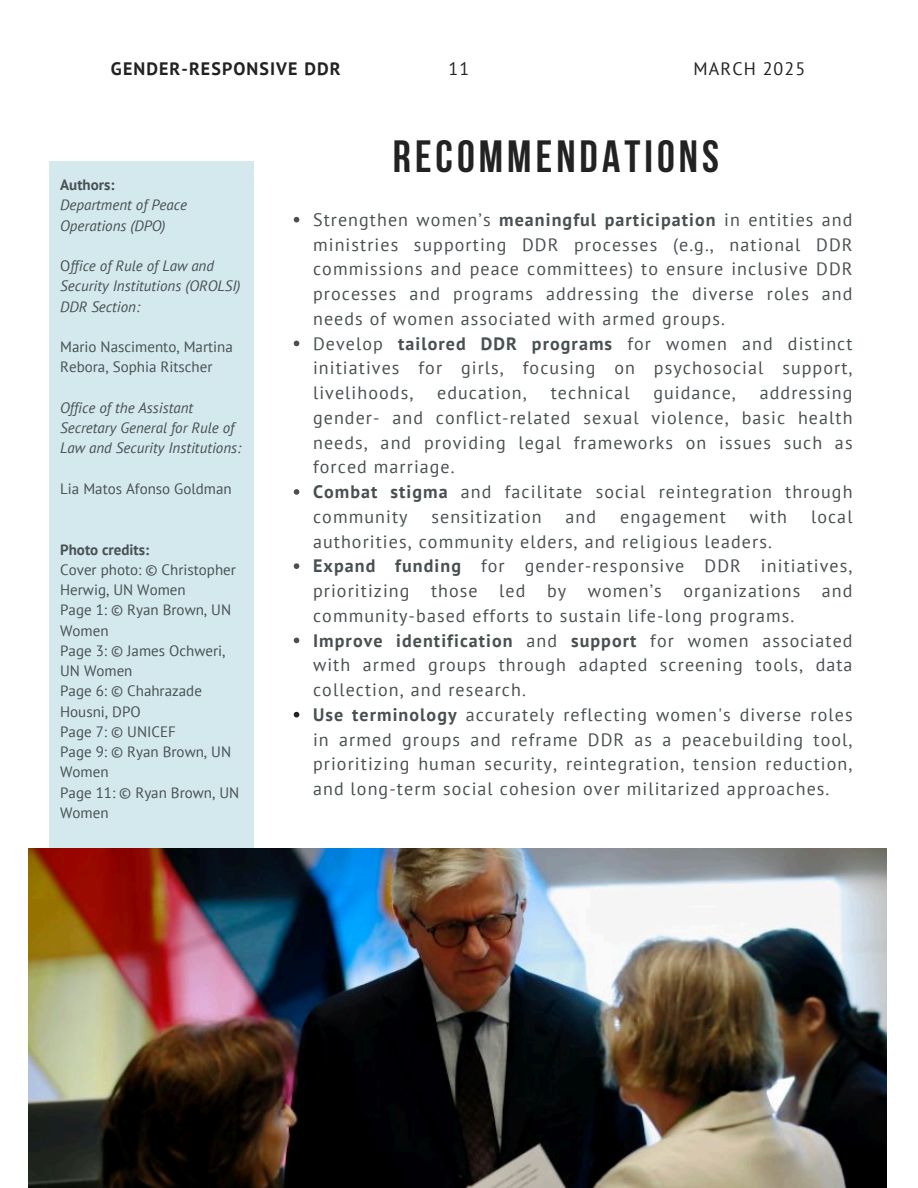
<style>
.page{position:relative;width:918px;height:1188px;background:#fff}
.page>*{position:absolute;margin:0;border:0;box-sizing:border-box;transform-origin:0 0}
.t1{font:700 45px "Bebas Neue";letter-spacing:.09em;color:#222}
.t2{font:18px/24.8px "PT Sans";letter-spacing:.06em;color:#495052;text-align:justify}
.t3{font:700 18px "PT Sans";letter-spacing:.06em;color:#222}
.t4{font:18px "PT Sans";letter-spacing:.06em;color:#222}
.t5{font:15px/20.2px "PT Sans";color:#495052}
.t6{font:italic 15px/20.2px "PT Sans";color:#495052}
.t7{font:700 15px "PT Sans";color:#495052}
.s1{font-style:normal}
.s2{font-weight:700}
</style>
<div class="page">
<div style="left:50px;top:161px;width:204px;height:1027px;background:#d3e9ee"></div>
<img style="left:28px;top:849px;width:859px;height:339px">
<svg style="left:294px;top:217px;width:5px;height:5px"></svg>
<svg style="left:294px;top:341px;width:5px;height:5px"></svg>
<svg style="left:294px;top:489px;width:5px;height:6px"></svg>
<svg style="left:294px;top:563px;width:5px;height:6px"></svg>
<svg style="left:294px;top:638px;width:5px;height:5px"></svg>
<svg style="left:294px;top:712px;width:5px;height:5px"></svg>
<p class="t3" style="left:111px;top:57px;width:231px">GENDER-RESPONSIVE DDR</p>
<h3 class="t4" style="left:449px;top:57px;width:22px">11</h3>
<h2 class="t4" style="left:694px;top:57px;width:113px">MARCH 2025</h2>
<p class="t7" style="left:60px;top:175px;width:56px">Authors:</p>
<p class="t6" style="left:60px;top:195px;width:128px">Department of Peace<br>Operations (DPO)</p>
<p class="t6" style="left:60px;top:256px;width:182px"><span class="s1">O</span>ffice of Rule of Law and<br>Security Institutions (OROLSI)</p>
<p class="t6" style="left:60px;top:296px;width:81px">DDR Section:</p>
<p class="t5" style="left:60px;top:337px;width:174px">Mario Nascimento, Martina<br>Rebora, Sophia Ritscher</p>
<p class="t6" style="left:60px;top:397px;width:182px">Office of the Assistant<br>Secretary General for Rule of<br>Law and Security Institutions:</p>
<p class="t5" style="left:60px;top:478px;width:173px">Lia Matos Afonso Goldman</p>
<p class="t7" style="left:60px;top:539px;width:90px">Photo credits:</p>
<p class="t5" style="left:60px;top:559px;width:177px">Cover photo: © Christopher<br>Herwig, UN Women</p>
<p class="t5" style="left:60px;top:600px;width:172px">Page 1: © Ryan Brown, UN<br>Women</p>
<p class="t5" style="left:60px;top:640px;width:167px">Page 3: © James Ochweri,<br>UN Women</p>
<p class="t5" style="left:60px;top:681px;width:143px">Page 6: © Chahrazade<br>Housni, DPO</p>
<p class="t5" style="left:60px;top:721px;width:117px">Page 7: © UNICEF</p>
<p class="t5" style="left:60px;top:742px;width:172px">Page 9: © Ryan Brown, UN<br>Women</p>
<p class="t5" style="left:60px;top:782px;width:181px">Page 11: © Ryan Brown, UN<br>Women</p>
<h1 class="t1" style="left:393px;top:138px;width:328px">RECOMMENDATIONS</h1>
<p class="t2" style="left:313px;top:207px;width:541px">Strengthen women’s <span class="s2">meaningful participation</span> in entities and ministries supporting DDR processes (e.g., national DDR commissions and peace committees) to ensure inclusive DDR processes and programs addressing the diverse roles and needs of women associated with armed groups.</p>
<p class="t2" style="left:313px;top:331px;width:541px">Develop <span class="s2">tailored DDR programs</span> for women and distinct initiatives for girls, focusing on psychosocial support, livelihoods,</p>
<p class="t2" style="left:313px;top:380px;width:541px;text-indent:447px">addressing gender- and conflict-related sexual violence, basic health needs, and providing legal frameworks on issues such as forced marriage.</p>
<p class="t2" style="left:313px;top:479px;width:541px"><span class="s2">Combat stigma</span> and facilitate social reintegration through community</p>
<p class="t2" style="left:437px;top:380px;width:91px">education,</p>
<p class="t2" style="left:551px;top:380px;width:80px">technical</p>
<p class="t2" style="left:653px;top:380px;width:84px">guidance,</p>
<p class="t2" style="left:431px;top:504px;width:112px">sensitization</p>
<p class="t2" style="left:566px;top:504px;width:32px">and</p>
<p class="t2" style="left:620px;top:504px;width:107px">engagement</p>
<p class="t2" style="left:750px;top:504px;width:39px">with</p>
<p class="t2" style="left:811px;top:504px;width:43px">local</p>
<p class="t2" style="left:313px;top:529px;width:460px">authorities, community elders, and religious leaders.</p>
<p class="t2" style="left:313px;top:553px;width:541px"><span class="s2">Expand funding</span> for gender-responsive DDR initiatives, prioritizing those led by women’s organizations and community-based efforts to sustain life-long programs.</p>
<p class="t2" style="left:313px;top:628px;width:541px"><span class="s2">Improve identification</span> and <span class="s2">support</span> for women associated with armed groups through adapted screening tools, data collection, and research.</p>
<p class="t2" style="left:313px;top:702px;width:541px"><span class="s2">Use terminology</span> accurately reflecting women's diverse roles in armed groups and reframe DDR as a peacebuilding tool, prioritizing human security, reintegration, tension reduction, and long-term social cohesion over militarized approaches.</p>
</div>
